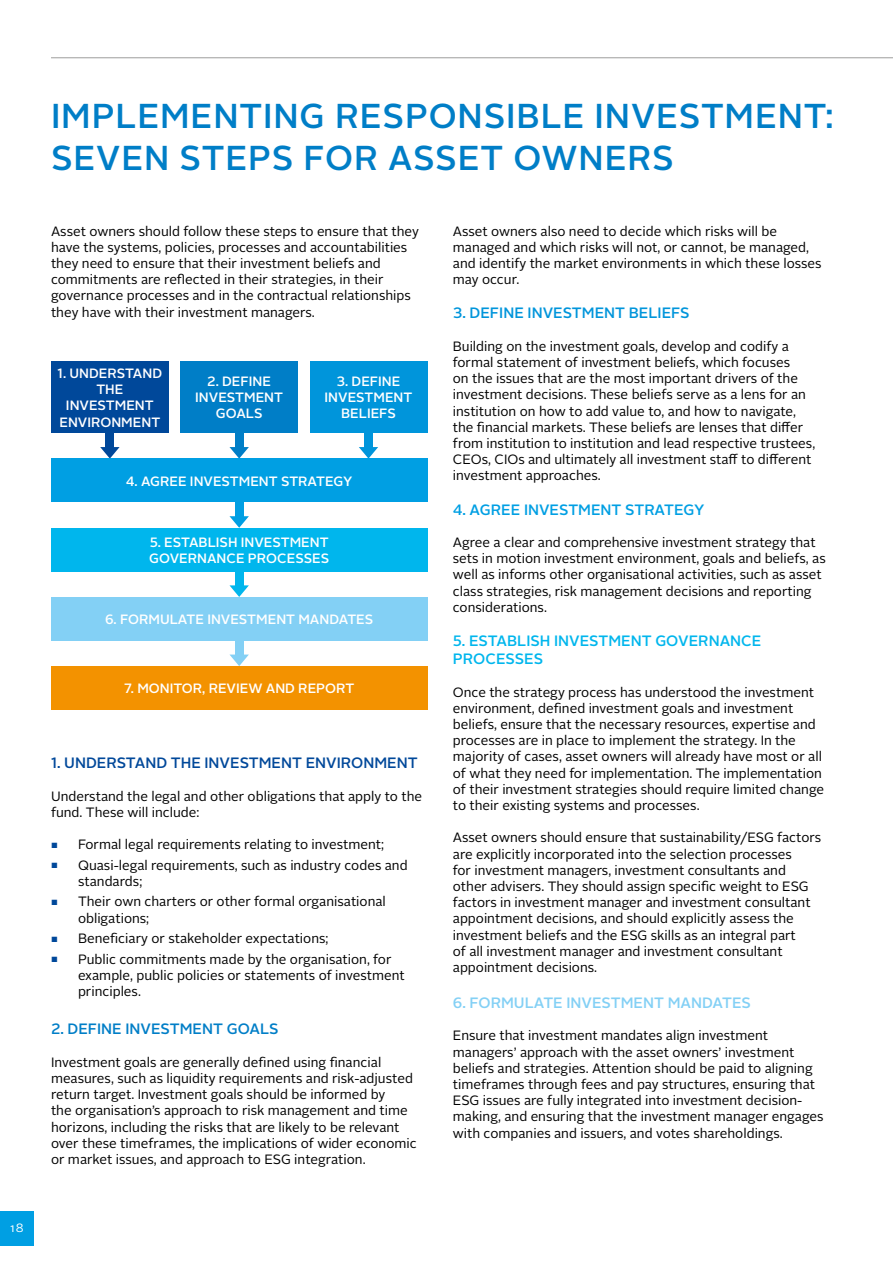
<style>
.page{position:relative;width:893px;height:1263px;background:#fff}
.page>*{position:absolute;margin:0;border:0;box-sizing:border-box;transform-origin:0 0}
.t1{font:500 34.5px/41.4px "Alright Sans";letter-spacing:.025em;color:#007ec7}
.t2{font:500 15px/18px "Alright Sans";color:#00b6ed}
.t3{font:500 15px "Alright Sans";color:#00489a}
.t4{font:500 15px "Alright Sans";color:#83d0f5}
.t5{font:500 15px "Alright Sans";color:#0095db}
.t6{font:500 15px "Alright Sans";color:#009fe3}
.t7{font:500 15px "Alright Sans";color:#007ec7}
.t8{font:13.5px/16.2px "Alright Sans";color:#000}
.t9{font:500 13.5px/16.2px "Alright Sans";color:#fff;text-align:center}
.t10{font:12px "Alright Sans";color:#fff}
.s1{font-size:7.5px;color:#00489a}
</style>
<div class="page">
<hr style="left:51px;top:57px;width:842px;height:1px;background:#9d9d9c">
<div style="left:0;top:1212px;width:34px;height:34px;background:#009fe3"></div>
<div style="left:235px;top:433px;width:8px;height:16px;background:#007ec7"></div>
<div style="left:235px;top:502px;width:8px;height:16px;background:#009fe3"></div>
<div style="left:235px;top:571px;width:8px;height:17px;background:#00b6ed"></div>
<div style="left:235px;top:640px;width:8px;height:17px;background:#83d0f5"></div>
<div style="left:364px;top:432px;width:9px;height:16px;background:#0095db"></div>
<div style="left:106px;top:433px;width:8px;height:16px;background:#00489a"></div>
<svg style="left:229px;top:447px;width:20px;height:12px"></svg>
<svg style="left:229px;top:516px;width:20px;height:12px"></svg>
<svg style="left:229px;top:585px;width:20px;height:12px"></svg>
<svg style="left:229px;top:654px;width:20px;height:12px"></svg>
<svg style="left:359px;top:447px;width:19px;height:12px"></svg>
<svg style="left:100px;top:447px;width:20px;height:12px"></svg>
<div style="left:51px;top:528px;width:376px;height:43px;background:#00b6ed"></div>
<div style="left:51px;top:459px;width:376px;height:43px;background:#009fe3"></div>
<div style="left:51px;top:597px;width:376px;height:43px;background:#83d0f5"></div>
<div style="left:51px;top:666px;width:376px;height:44px;background:#f39200"></div>
<div style="left:51px;top:361px;width:118px;height:72px;background:#00489a"></div>
<div style="left:180px;top:361px;width:118px;height:72px;background:#007ec7"></div>
<div style="left:310px;top:361px;width:117px;height:72px;background:#0095db"></div>
<p class="t10" style="left:10px;top:1220px;width:15px">18</p>
<h1 class="t1" style="left:51px;top:96px;width:784px">IMPLEMENTING RESPONSIBLE INVESTMENT:<br>SEVEN STEPS FOR ASSET OWNERS</h1>
<p class="t8" style="left:51px;top:223px;width:369px">Asset owners should follow these steps to ensure that they have the systems, policies, processes and accountabilities they need to ensure that their investment beliefs and commitments are reflected in their strategies, in their governance processes and in the contractual relationships they have with their investment managers.</p>
<p class="t9" style="left:58px;top:365px;width:106px">1. UNDERSTAND<br>THE<br>INVESTMENT<br>ENVIRONMENT</p>
<p class="t9" style="left:195px;top:373px;width:89px">2. DEFINE<br>INVESTMENT<br>GOALS</p>
<p class="t9" style="left:325px;top:373px;width:89px">3. DEFINE<br>INVESTMENT<br>BELIEFS</p>
<p class="t9" style="left:126px;top:473px;width:228px">4. AGREE INVESTMENT STRATEGY</p>
<p class="t9" style="left:149px;top:534px;width:181px;text-align:left">5. ESTABLISH INVESTMENT<br>GOVERNANCE PROCESSES</p>
<p class="t9" style="left:105px;top:611px;width:270px">6. FORMULATE INVESTMENT MANDATES</p>
<p class="t9" style="left:124px;top:680px;width:232px">7. MONITOR, REVIEW AND REPORT</p>
<p class="t3" style="left:51px;top:753px;width:368px">1. UNDERSTAND THE INVESTMENT ENVIRONMENT</p>
<p class="t8" style="left:51px;top:788px;width:373px">Understand the legal and other obligations that apply to the fund. These will include:</p>
<p class="t8" style="left:51px;top:837px;width:335px"><span class="s1">■</span> Formal legal requirements relating to investment;</p>
<p class="t8" style="left:78px;top:857px;width:331px;text-indent:-27px"><span class="s1">■</span> Quasi-legal requirements, such as industry codes and standards;</p>
<p class="t8" style="left:78px;top:894px;width:309px;text-indent:-27px"><span class="s1">■</span> Their own charters or other formal organisational obligations;</p>
<p class="t8" style="left:51px;top:930px;width:279px"><span class="s1">■</span> Beneficiary or stakeholder expectations;</p>
<p class="t8" style="left:78px;top:951px;width:328px;text-indent:-27px"><span class="s1">■</span> Public commitments made by the organisation, for example, public policies or statements of investment principles.</p>
<p class="t7" style="left:51px;top:1019px;width:229px">2. DEFINE INVESTMENT GOALS</p>
<p class="t8" style="left:51px;top:1054px;width:367px">Investment goals are generally defined using financial measures, such as liquidity requirements and risk-adjusted return target. Investment goals should be informed by<br>the organisation’s approach to risk management and time horizons, including the risks that are likely to be relevant over these timeframes, the implications of wider economic or market issues, and approach to ESG integration.</p>
<p class="t8" style="left:453px;top:223px;width:370px">Asset owners also need to decide which risks will be managed and which risks will not, or cannot, be managed, and identify the market environments in which these losses may occur.</p>
<p class="t5" style="left:453px;top:303px;width:238px">3. DEFINE INVESTMENT BELIEFS</p>
<p class="t8" style="left:453px;top:338px;width:364px">Building on the investment goals, develop and codify a formal statement of investment beliefs, which focuses<br>on the issues that are the most important drivers of the investment decisions. These beliefs serve as a lens for an institution on how to add value to, and how to navigate, the financial markets. These beliefs are lenses that differ from institution to institution and lead respective trustees, CEOs, CIOs and ultimately all investment staff to different investment approaches.</p>
<p class="t6" style="left:453px;top:499px;width:253px">4. AGREE INVESTMENT STRATEGY</p>
<p class="t8" style="left:453px;top:534px;width:374px">Agree a clear and comprehensive investment strategy that sets in motion investment environment, goals and beliefs, as well as informs other organisational activities, such as asset class strategies, risk management decisions and reporting considerations.</p>
<p class="t2" style="left:453px;top:632px;width:310px">5. ESTABLISH INVESTMENT GOVERNANCE<br>PROCESSES</p>
<p class="t8" style="left:453px;top:684px;width:373px">Once the strategy process has understood the investment environment, defined investment goals and investment beliefs, ensure that the necessary resources, expertise and processes are in place to implement the strategy. In the majority of cases, asset owners will already have most or all of what they need for implementation. The implementation of their investment strategies should require limited change to their existing systems and processes.</p>
<p class="t8" style="left:453px;top:830px;width:370px">Asset owners should ensure that sustainability/ESG factors are explicitly incorporated into the selection processes<br>for investment managers, investment consultants and other advisers. They should assign specific weight to ESG factors in investment manager and investment consultant appointment decisions, and should explicitly assess the investment beliefs and the ESG skills as an integral part<br>of all investment manager and investment consultant appointment decisions.</p>
<p class="t4" style="left:453px;top:992px;width:300px">6. FORMULATE INVESTMENT MANDATES</p>
<p class="t8" style="left:453px;top:1028px;width:372px">Ensure that investment mandates align investment managers’ approach with the asset owners’ investment beliefs and strategies. Attention should be paid to aligning timeframes through fees and pay structures, ensuring that ESG issues are fully integrated into investment decision&shy;making, and ensuring that the investment manager engages with companies and issuers, and votes shareholdings.</p>
</div>
